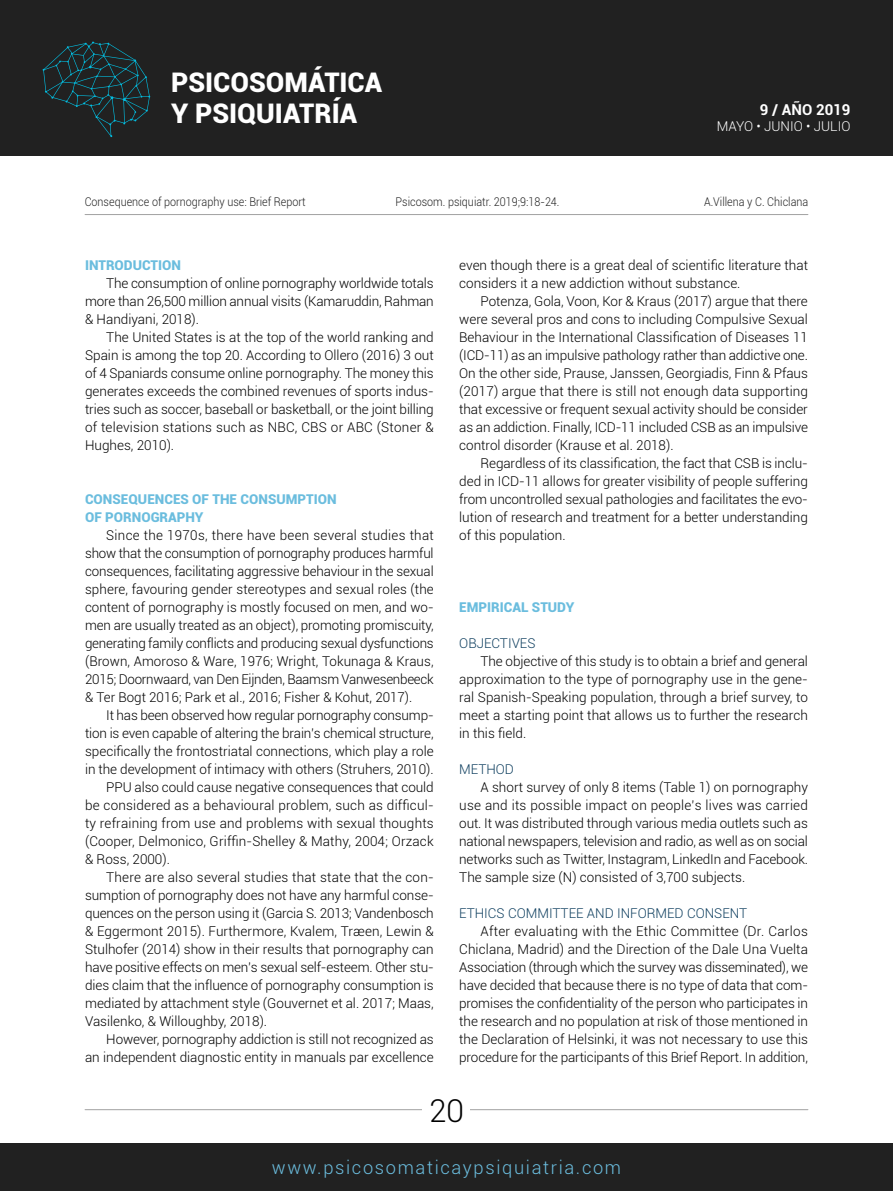
<style>
.page{position:relative;width:893px;height:1191px;background:#fff}
.page>*{position:absolute;margin:0;border:0;box-sizing:border-box;transform-origin:0 0}
.t1{font:300 31.5px "Roboto";color:#000}
.t2{font:900 27px/31.5px "Roboto";color:#fff}
.t3{font:300 18.3px "Roboto";letter-spacing:.09em;color:#6bbdde}
.t4{font:700 15px "Roboto";color:#fff}
.t5{font:300 13.5px/18px "Roboto";color:#000;text-align:justify}
.t6{font:900 13.5px/18px "Roboto";color:#6bbdde}
.t7{font:300 13.5px "Roboto";color:#104060}
.t8{font:300 13.5px "Roboto";color:#fff}
.t9{font:300 12px "Roboto";color:#212121;scale:.9 1}
</style>
<div class="page">
<hr style="left:85px;top:214px;width:723px;height:1px;background:#a2a2a2">
<hr style="left:85px;top:1109px;width:723px;height:1px;background:#a2a2a2">
<div style="left:423px;top:1098px;width:47px;height:23px;background:#fff"></div>
<div style="left:0;top:0;width:893px;height:155px;background:#212121"></div>
<div style="left:0;top:1143px;width:893px;height:48px;background:#212121"></div>
<svg style="left:43px;top:41px;width:107px;height:96px"></svg>
<h2 class="t2" style="left:171px;top:65px;width:212px">PSICOSOMÁTICA<br>Y PSIQUIATRÍA</h2>
<p class="t4" style="left:760px;top:99px;width:92px">9 / AÑO 2019</p>
<p class="t8" style="left:717px;top:117px;width:135px">MAYO • JUNIO • JULIO</p>
<p class="t9" style="left:85px;top:194px;width:247px">Consequence of pornography use: Brief Report</p>
<p class="t9" style="left:704px;top:193px;width:117px">A.Villena y C. Chiclana</p>
<p class="t9" style="left:395px;top:194px;width:184px">Psicosom. psiquiatr. 2019;9:18-24.</p>
<p class="t6" style="left:85px;top:256px;width:97px">INTRODUCTION</p>
<p class="t5" style="left:85px;top:274px;width:350px;text-indent:21px">The consumption of online pornography worldwide totals more than 26,500 million annual visits (Kamaruddin, Rahman &amp; Handiyani, 2018).</p>
<p class="t5" style="left:85px;top:328px;width:350px;text-indent:21px">The United States is at the top of the world ranking and Spain is among the top 20. According to Ollero (2016) 3 out of 4 Spaniards consume online pornography. The money this generates exceeds the combined revenues of sports indus&shy;tries such as soccer, baseball or basketball, or the joint billing of television stations such as NBC, CBS or ABC (Stoner &amp; Hughes, 2010).</p>
<p class="t6" style="left:85px;top:490px;width:253px">CONSEQUENCES OF THE CONSUMPTION<br>OF PORNOGRAPHY</p>
<p class="t5" style="left:85px;top:526px;width:350px;text-indent:21px">Since the 1970s, there have been several studies that show that the consumption of pornography produces harmful consequences, facilitating aggressive behaviour in the sexual sphere, favouring gender stereotypes and sexual roles (the content of pornography is mostly focused on men, and wo&shy;men are usually treated as an object), promoting promiscuity, generating family conflicts and producing sexual dysfunctions (Brown, Amoroso &amp; Ware, 1976; Wright, Tokunaga &amp; Kraus, 2015; Doornwaard, van Den Eijnden, Baamsm Vanwesenbeeck &amp; Ter Bogt 2016; Park et al., 2016; Fisher &amp; Kohut, 2017).</p>
<p class="t5" style="left:106px;top:706px;width:329px">It has been observed how regular pornography consump-</p>
<p class="t5" style="left:85px;top:724px;width:350px">tion is even capable of altering the brain’s chemical structure,</p>
<p class="t5" style="left:85px;top:742px;width:350px">specifically the frontostriatal connections, which play a role</p>
<p class="t5" style="left:85px;top:760px;width:350px">in the development of intimacy with others (Struhers, 2010).</p>
<p class="t5" style="left:106px;top:778px;width:329px">PPU also could cause negative consequences that could</p>
<p class="t5" style="left:85px;top:796px;width:350px">be considered as a behavioural problem, such as difficul-</p>
<p class="t5" style="left:85px;top:814px;width:350px">ty refraining from use and problems with sexual thoughts</p>
<p class="t5" style="left:85px;top:832px;width:350px">(Cooper, Delmonico, Griffin-Shelley &amp; Mathy, 2004; Orzack</p>
<p class="t5" style="left:85px;top:850px;width:86px">&amp; Ross, 2000).</p>
<p class="t5" style="left:106px;top:868px;width:329px">There are also several studies that state that the con-</p>
<p class="t5" style="left:85px;top:886px;width:350px">sumption of pornography does not have any harmful conse-</p>
<p class="t5" style="left:85px;top:904px;width:350px">quences on the person using it (Garcia S. 2013; Vandenbosch</p>
<p class="t5" style="left:85px;top:922px;width:350px">&amp; Eggermont 2015). Furthermore, Kvalem, Træen, Lewin &amp;</p>
<p class="t5" style="left:85px;top:940px;width:350px">Stulhofer (2014) show in their results that pornography can</p>
<p class="t5" style="left:85px;top:958px;width:350px">have positive effects on men’s sexual self-esteem. Other stu-</p>
<p class="t5" style="left:85px;top:976px;width:350px">dies claim that the influence of pornography consumption is</p>
<p class="t5" style="left:85px;top:994px;width:350px">mediated by attachment style (Gouvernet et al. 2017; Maas,</p>
<p class="t5" style="left:85px;top:1012px;width:184px">Vasilenko, &amp; Willoughby, 2018).</p>
<p class="t5" style="left:106px;top:1030px;width:329px">However, pornography addiction is still not recognized as</p>
<p class="t5" style="left:85px;top:1048px;width:350px">an independent diagnostic entity in manuals par excellence</p>
<p class="t5" style="left:459px;top:256px;width:350px">even though there is a great deal of scientific literature that considers it a new addiction without substance.</p>
<p class="t5" style="left:459px;top:292px;width:350px;text-indent:21px">Potenza, Gola, Voon, Kor &amp; Kraus (2017) argue that there were several pros and cons to including Compulsive Sexual Behaviour in the International Classification of Diseases 11 (ICD-11) as an impulsive pathology rather than addictive one.<br>On the other side, Prause, Janssen, Georgiadis, Finn &amp; Pfaus (2017) argue that there is still not enough data supporting that excessive or frequent sexual activity should be consider as an addiction. Finally, ICD-11 included CSB as an impulsive control disorder (Krause et al. 2018).</p>
<p class="t5" style="left:459px;top:454px;width:350px;text-indent:21px">Regardless of its classification, the fact that CSB is inclu&shy;ded in ICD-11 allows for greater visibility of people suffering from uncontrolled sexual pathologies and facilitates the evo&shy;lution of research and treatment for a better understanding of this population.</p>
<p class="t6" style="left:459px;top:597px;width:117px">EMPIRICAL STUDY</p>
<p class="t7" style="left:459px;top:634px;width:78px">OBJECTIVES</p>
<p class="t5" style="left:459px;top:652px;width:350px;text-indent:21px">The objective of this study is to obtain a brief and general approximation to the type of pornography use in the gene&shy;ral Spanish-Speaking population, through a brief survey, to meet a starting point that allows us to further the research in this field.</p>
<p class="t7" style="left:459px;top:760px;width:56px">METHOD</p>
<p class="t5" style="left:459px;top:778px;width:350px;text-indent:21px">A short survey of only 8 items (Table 1) on pornography use and its possible impact on people’s lives was carried out. It was distributed through various media outlets such as national newspapers, television and radio, as well as on social networks such as Twitter, Instagram, LinkedIn and Facebook.<br>The sample size (N) consisted of 3,700 subjects.</p>
<p class="t7" style="left:459px;top:904px;width:290px">ETHICS COMMITTEE AND INFORMED CONSENT</p>
<p class="t5" style="left:459px;top:922px;width:350px;text-indent:21px">After evaluating with the Ethic Committee (Dr. Carlos Chiclana, Madrid) and the Direction of the Dale Una Vuelta Association (through which the survey was disseminated), we have decided that because there is no type of data that com&shy;promises the confidentiality of the person who participates in the research and no population at risk of those mentioned in the Declaration of Helsinki, it was not necessary to use this procedure for the participants of this Brief Report. In addition,</p>
<h1 class="t1" style="left:429px;top:1088px;width:36px">20</h1>
<h3 class="t3" style="left:272px;top:1154px;width:351px">www.psicosomaticaypsiquiatria.com</h3>
</div>
